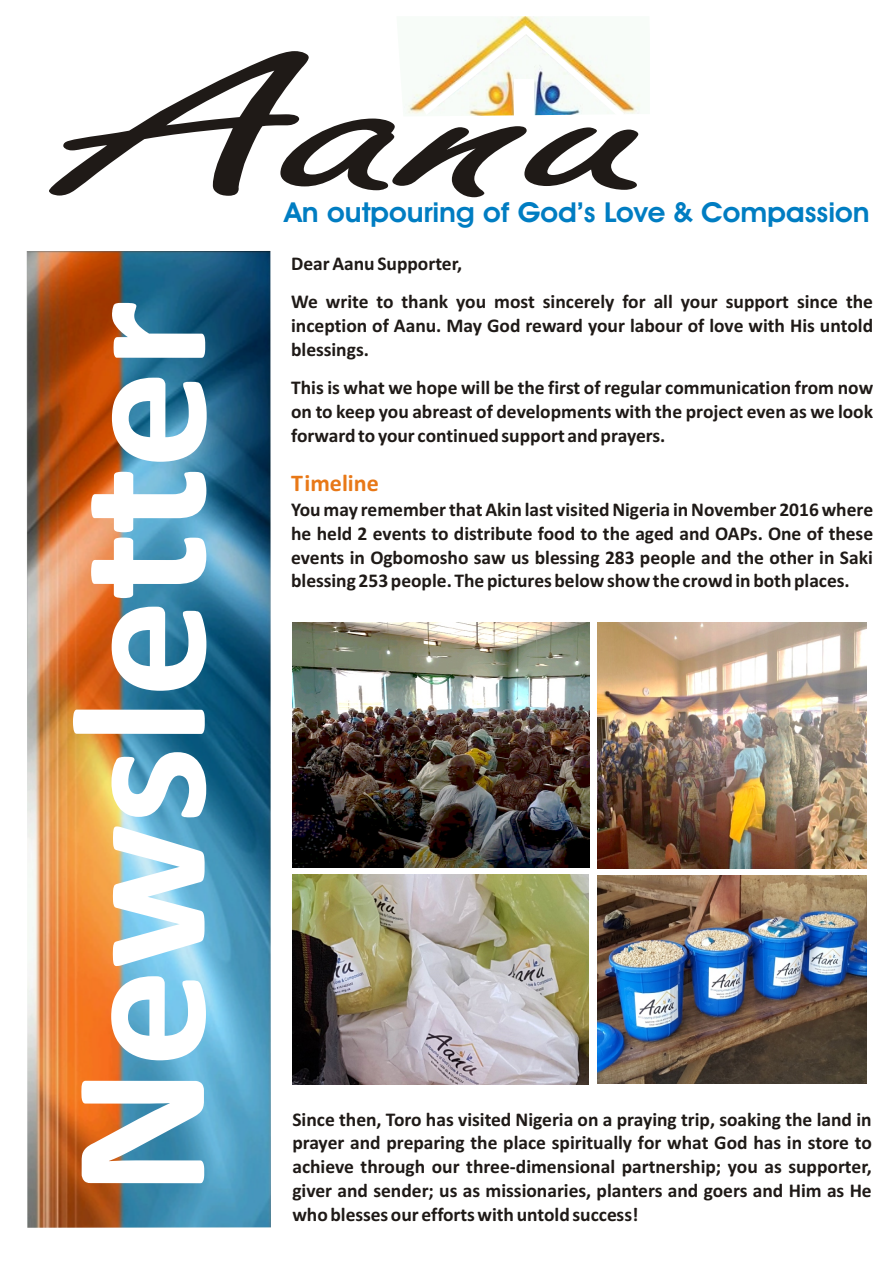
<style>
.page{position:relative;width:894px;height:1263px;background:#fff}
.page>*{position:absolute;margin:0;border:0;box-sizing:border-box;transform-origin:0 0}
.t1{font:212.1px "Freestyle Script";color:#1f1a17;scale:2.25 1}
.t2{font:700 193.05px "Calibri";letter-spacing:-.005em;color:#fff}
.t3{font:700 27.6px "Avant Garde Bk BT";color:#007dc2;scale:1.05 1}
.t4{font:700 24px "Calibri";color:#e87817}
.t5{font:700 19.5px/23.9px "Calibri";color:#1f1a17;text-align:justify}
</style>
<div class="page">
<img style="left:293px;top:623px;width:296px;height:245px">
<img style="left:597px;top:622px;width:270px;height:247px">
<img style="left:293px;top:874px;width:296px;height:210px">
<img style="left:597px;top:875px;width:270px;height:208px">
<img style="left:27px;top:251px;width:244px;height:977px">
<img style="left:404px;top:16px;width:142px;height:98px">
<img style="left:423px;top:26px;width:217px;height:90px">
<h1 class="t1" style="left:82px;top:49px;width:260px">Aanu</h1>
<h3 class="t3" style="left:285px;top:201px;width:559px">An outpouring of God’s Love &amp; Compassion</h3>
<p class="t5" style="left:291px;top:246px;width:583px;line-height:38.4px">Dear Aanu Supporter,<br>We write to thank you most sincerely for all your support since the</p>
<p class="t5" style="left:291px;top:315px;width:584px">inception of Aanu. May God reward your labour of love with His untold blessings.</p>
<p class="t5" style="left:291px;top:377px;width:584px">This is what we hope will be the first of regular communication from now on to keep you abreast of developments with the project even as we look forward to your continued support and prayers.</p>
<h2 class="t2" style="left:59px;top:1197px;width:898px;rotate:-90deg">New letter</h2>
<p class="t4" style="left:291px;top:473px;width:89px">Timeline</p>
<p class="t5" style="left:291px;top:499px;width:584px">You may remember that Akin last visited Nigeria in November 2016 where he held 2 events to distribute food to the aged and OAPs. One of these events in Ogbomosho saw us blessing 283 people and the other in Saki blessing 253 people. The pictures below show the crowd in both places.</p>
<h2 class="t2" style="left:59px;top:824px;width:80px;rotate:-90deg">s</h2>
<p class="t5" style="left:292px;top:1109px;width:581px">Since then, Toro has visited Nigeria on a praying trip, soaking the land in prayer and preparing the place spiritually for what God has in store to achieve through our three-dimensional partnership; you as supporter, giver and sender; us as missionaries, planters and goers and Him as He who blesses our efforts with untold success!</p>
</div>
